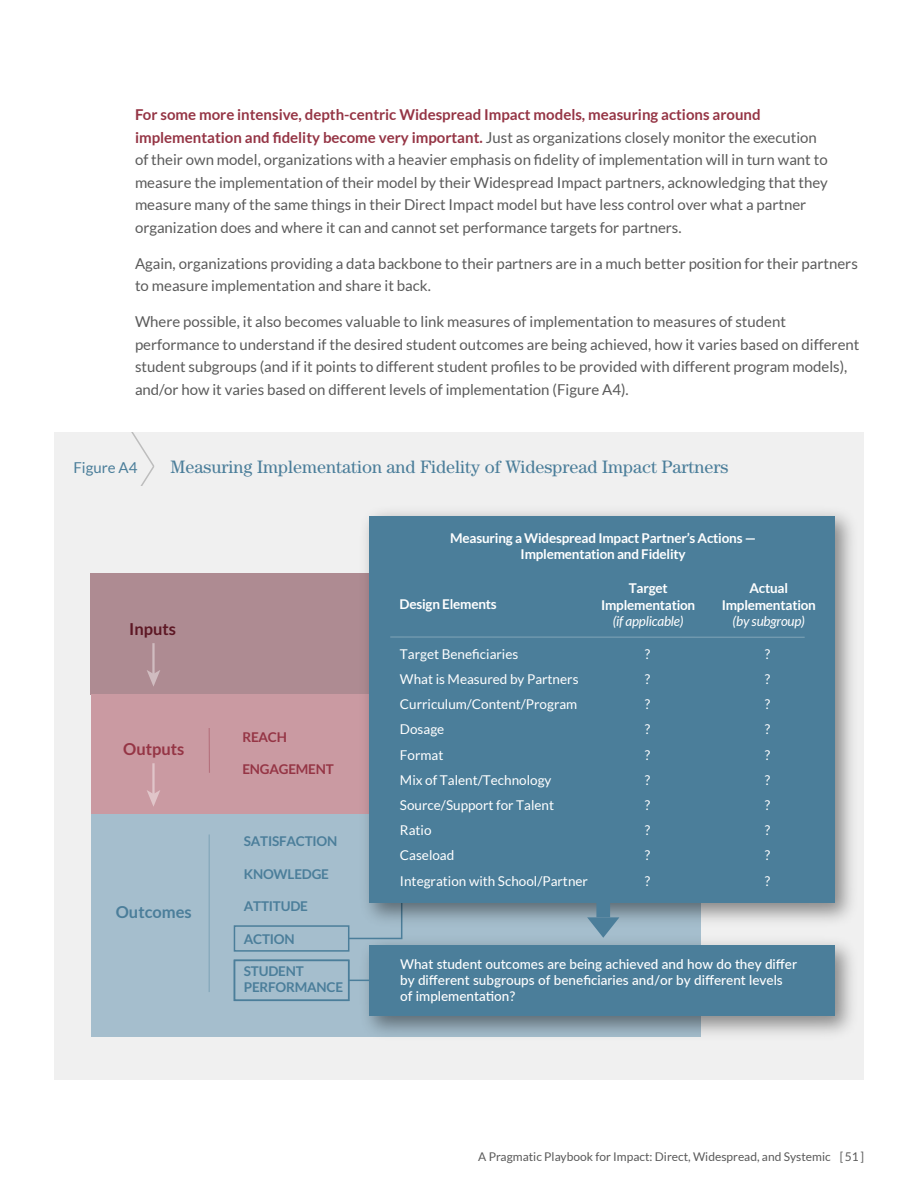
<style>
.page{position:relative;width:918px;height:1188px;background:#fff}
.page>*{position:absolute;margin:0;border:0;box-sizing:border-box;transform-origin:0 0}
.Figure_Title{font:18px "Century Std";color:#4b7e9a}
.t1{font:700 16.5px "Lato";color:#4b7e9a}
.t2{font:700 16.5px "Lato";color:#953545}
.t3{font:700 16.5px "Lato";color:#5d1724}
.Body_Copy{font:15px/22.5px "Lato";color:#5a5a5a}
.Figure_Number{font:15px "Lato";color:#4b7e9a}
.t4{font:13.5px "Lato";color:#fff}
.t5{font:700 13.5px/16.5px "Lato";letter-spacing:-.015em;color:#fff;text-align:center}
.t6{font:500 13.5px/16.2px "Lato";color:#fff}
.t7{font:700 13.5px/16.2px "Lato";letter-spacing:-.015em;color:#4b7e9a}
.t8{font:700 13.5px "Lato";letter-spacing:-.015em;color:#953545}
.t9{font:12px "Lato";color:#5a5a5a}
.s1{font-weight:700;color:#953545}
.s2{font-weight:400;font-style:italic}
</style>
<div class="page">
<div style="left:54px;top:432px;width:810px;height:648px;background:#f0f0f0"></div>
<div style="left:91px;top:573px;width:609px;height:122px;background:#ae8b92"></div>
<div style="left:91px;top:694px;width:609px;height:122px;background:#ca9aa2"></div>
<div style="left:91px;top:814px;width:609px;height:222px;background:#a5becd"></div>
<hr style="left:209px;top:728px;width:1px;height:45px;background:#b5717d">
<hr style="left:209px;top:834px;width:1px;height:158px;background:#81a5b8">
<hr style="left:152px;top:643px;width:3px;height:32px;background:#fff">
<svg style="left:147px;top:670px;width:13px;height:16px"></svg>
<hr style="left:152px;top:763px;width:3px;height:32px;background:#fff">
<svg style="left:147px;top:790px;width:13px;height:16px"></svg>
<img style="left:353px;top:933px;width:499px;height:104px">
<div style="left:369px;top:945px;width:465px;height:71px;background:#4b7e9a"></div>
<svg style="left:349px;top:925px;width:54px;height:15px"></svg>
<svg style="left:349px;top:960px;width:20px;height:22px"></svg>
<img style="left:353px;top:512px;width:499px;height:421px">
<div style="left:369px;top:516px;width:465px;height:386px;background:#4b7e9a"></div>
<hr style="left:390px;top:637px;width:415px;height:1px;background:#81a5b8">
<div style="left:234px;top:960px;width:115px;height:41px;border:2px solid #4b7e9a"></div>
<div style="left:234px;top:925px;width:115px;height:27px;border:2px solid #4b7e9a"></div>
<div style="left:596px;top:901px;width:14px;height:16px;background:#4b7e9a"></div>
<svg style="left:587px;top:917px;width:32px;height:21px"></svg>
<svg style="left:131px;top:432px;width:24px;height:54px"></svg>
<p class="Body_Copy" style="left:135px;top:103px;width:694px"><span class="s1">For some more intensive, depth-centric Widespread Impact models, measuring actions around implementation and fidelity become very important.</span> Just as organizations closely monitor the execution of their own model, organizations with a heavier emphasis on fidelity of implementation will in turn want to measure the implementation of their model by their Widespread Impact partners, acknowledging that they measure many of the same things in their Direct Impact model but have less control over what a partner organization does and where it can and cannot set performance targets for partners.</p>
<p class="Body_Copy" style="left:135px;top:252px;width:724px">Again, organizations providing a data backbone to their partners are in a much better position for their partners to measure implementation and share it back.</p>
<p class="Body_Copy" style="left:135px;top:310px;width:726px">Where possible, it also becomes valuable to link measures of implementation to measures of student performance to understand if the desired student outcomes are being achieved, how it varies based on different student subgroups (and if it points to different student profiles to be provided with different program models), and/or how it varies based on different levels of implementation (Figure A4).</p>
<p class="Figure_Number" style="left:74px;top:459px;width:66px">Figure A4</p>
<p class="Figure_Title" style="left:171px;top:456px;width:559px">Measuring Implementation and Fidelity of Widespread Impact Partners</p>
<p class="t3" style="left:129px;top:619px;width:48px">Inputs</p>
<p class="t2" style="left:123px;top:739px;width:63px">Outputs</p>
<p class="t1" style="left:116px;top:903px;width:78px">Outcomes</p>
<p class="t8" style="left:242px;top:729px;width:46px">REACH</p>
<p class="t8" style="left:242px;top:761px;width:93px">ENGAGEMENT</p>
<p class="t7" style="left:244px;top:833px;width:95px">SATISFACTION</p>
<p class="t7" style="left:244px;top:866px;width:87px">KNOWLEDGE</p>
<p class="t7" style="left:244px;top:898px;width:66px">ATTITUDE</p>
<p class="t7" style="left:244px;top:930px;width:52px">ACTION</p>
<p class="t7" style="left:244px;top:963px;width:101px">STUDENT<br>PERFORMANCE</p>
<p class="t5" style="left:450px;top:530px;width:307px">Measuring a Widespread Impact Partner’s Actions —<br>Implementation and Fidelity</p>
<p class="t5" style="left:400px;top:596px;width:99px">Design Elements</p>
<p class="t5" style="left:601px;top:580px;width:96px">Target<br>Implementation <span class="s2">(if applicable)</span></p>
<p class="t5" style="left:722px;top:580px;width:96px">Actual<br>Implementation <span class="s2">(by subgroup)</span></p>
<p class="t4" style="left:400px;top:646px;width:120px">Target Beneficiaries</p>
<p class="t4" style="left:645px;top:646px;width:7px">?</p>
<p class="t4" style="left:765px;top:646px;width:7px">?</p>
<p class="t4" style="left:400px;top:672px;width:180px">What is Measured by Partners</p>
<p class="t4" style="left:645px;top:672px;width:7px">?</p>
<p class="t4" style="left:765px;top:672px;width:7px">?</p>
<p class="t4" style="left:400px;top:697px;width:179px">Curriculum/Content/Program</p>
<p class="t4" style="left:645px;top:697px;width:7px">?</p>
<p class="t4" style="left:765px;top:697px;width:7px">?</p>
<p class="t4" style="left:400px;top:722px;width:46px">Dosage</p>
<p class="t4" style="left:645px;top:722px;width:7px">?</p>
<p class="t4" style="left:765px;top:722px;width:7px">?</p>
<p class="t4" style="left:400px;top:747px;width:45px">Format</p>
<p class="t4" style="left:645px;top:747px;width:7px">?</p>
<p class="t4" style="left:765px;top:747px;width:7px">?</p>
<p class="t4" style="left:400px;top:772px;width:153px">Mix of Talent/Technology</p>
<p class="t4" style="left:645px;top:772px;width:7px">?</p>
<p class="t4" style="left:765px;top:772px;width:7px">?</p>
<p class="t4" style="left:400px;top:798px;width:156px">Source/Support for Talent</p>
<p class="t4" style="left:645px;top:798px;width:7px">?</p>
<p class="t4" style="left:765px;top:798px;width:7px">?</p>
<p class="t4" style="left:400px;top:823px;width:33px">Ratio</p>
<p class="t4" style="left:645px;top:823px;width:7px">?</p>
<p class="t4" style="left:765px;top:823px;width:7px">?</p>
<p class="t4" style="left:400px;top:848px;width:56px">Caseload</p>
<p class="t4" style="left:645px;top:848px;width:7px">?</p>
<p class="t4" style="left:765px;top:848px;width:7px">?</p>
<p class="t4" style="left:400px;top:873px;width:190px">Integration with School/Partner</p>
<p class="t4" style="left:645px;top:873px;width:7px">?</p>
<p class="t4" style="left:765px;top:873px;width:7px">?</p>
<p class="t6" style="left:400px;top:955px;width:398px">What student outcomes are being achieved and how do they differ by different subgroups of beneficiaries and/or by different levels of implementation?</p>
<p class="t9" style="left:478px;top:1150px;width:387px">A Pragmatic Playbook for Impact: Direct, Widespread, and Systemic [51]</p>
</div>
